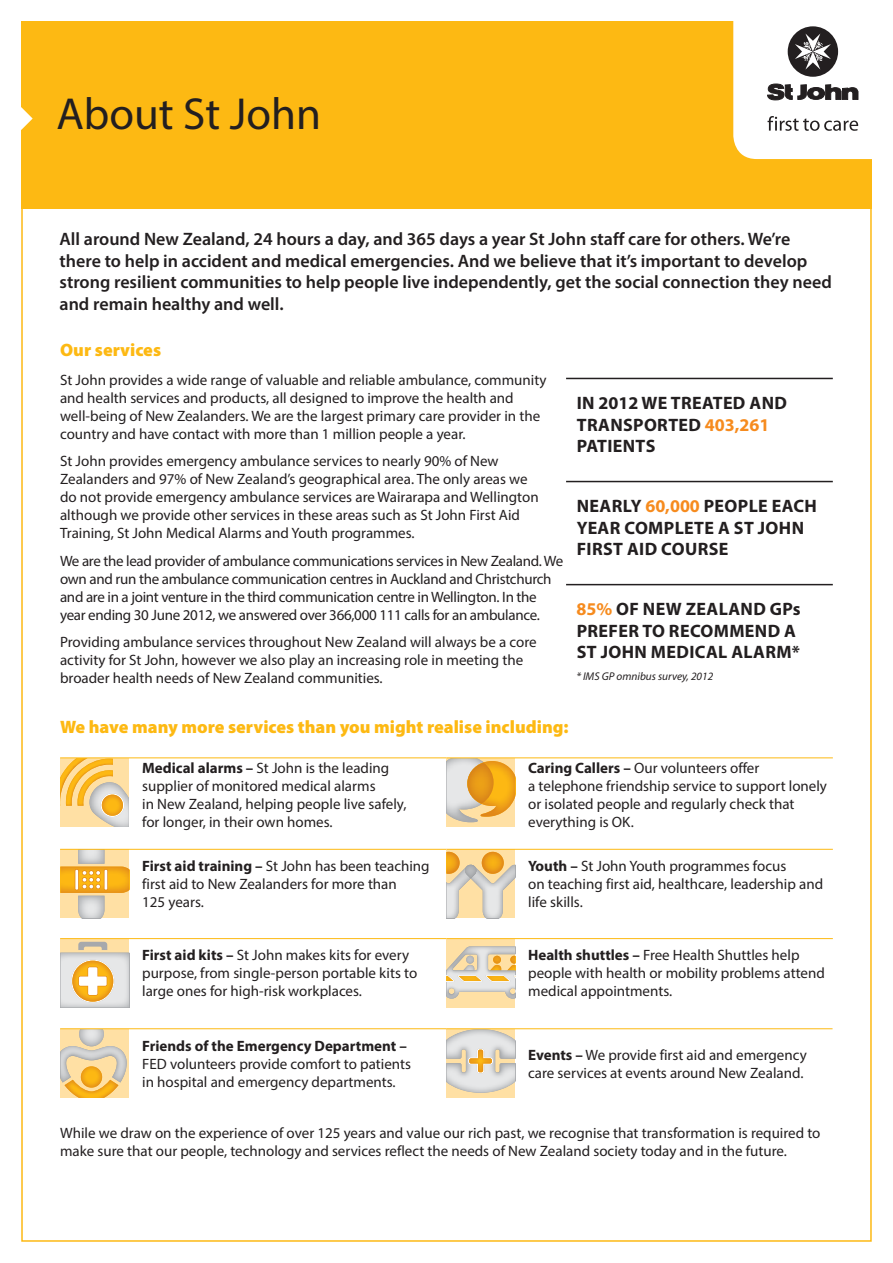
<style>
.page{position:relative;width:893px;height:1263px;background:#fff}
.page>*{position:absolute;margin:0;border:0;box-sizing:border-box;transform-origin:0 0}
.t1{font:45px "Myriad Pro";color:#231f20}
.t2{font:600 18px/21.6px "Myriad Pro";color:#231f20}
.t3{font:700 18px/21.6px "Myriad Pro";letter-spacing:.02em;color:#231f20}
.t4{font:900 18px "Myriad Pro";color:#fdb913}
.t5{font:15px/18px "Myriad Pro";color:#231f20}
.t6{font:15px/18px "Myriad Pro";letter-spacing:-.02em;color:#231f20}
.t7{font:700 15px "Myriad Pro";color:#231f20}
.t8{font:italic 11.25px "Myriad Pro";color:#231f20}
.s1{color:#f68b1e}
.s2{font-weight:700}
</style>
<div class="page">
<div style="left:21px;top:21px;width:851px;height:187px;background:#fdb913"></div>
<hr style="left:566px;top:378px;width:267px;height:1px;background:#231f20">
<hr style="left:566px;top:481px;width:267px;height:1px;background:#231f20">
<hr style="left:566px;top:584px;width:267px;height:1px;background:#231f20">
<div style="left:447px;top:1029px;width:68px;height:68px;background:#ffe0a4"></div>
<svg style="left:447px;top:1029px;width:68px;height:64px"></svg>
<img style="left:469px;top:1049px;width:23px;height:23px">
<svg style="left:60px;top:758px;width:69px;height:69px;background:#f2d18c"></svg>
<img style="left:102px;top:795px;width:21px;height:21px">
<svg style="left:61px;top:850px;width:68px;height:68px;background:#f0c97f"></svg>
<svg style="left:61px;top:1029px;width:67px;height:69px;background:#eece8e"></svg>
<img style="left:79px;top:1029px;width:25px;height:17px">
<div style="left:61px;top:939px;width:68px;height:68px;background:linear-gradient(to right,#f6daa4,#fadca4)"></div>
<svg style="left:61px;top:942px;width:68px;height:65px;background:#e7d5b0"></svg>
<hr style="left:60px;top:757px;width:387px;height:1px;background:#fdb913">
<hr style="left:60px;top:849px;width:387px;height:1px;background:#fdb913">
<hr style="left:60px;top:938px;width:387px;height:1px;background:#fdb913">
<hr style="left:60px;top:1028px;width:387px;height:1px;background:#fdb913">
<div style="left:447px;top:939px;width:68px;height:69px;background:#ffe0a4"></div>
<svg style="left:447px;top:946px;width:68px;height:53px"></svg>
<div style="left:447px;top:758px;width:68px;height:69px;background:#ffe0a4"></div>
<svg style="left:447px;top:758px;width:68px;height:65px"></svg>
<img style="left:467px;top:762px;width:27px;height:42px">
<div style="left:447px;top:849px;width:68px;height:69px;background:#ffe0a4"></div>
<svg style="left:447px;top:852px;width:68px;height:66px"></svg>
<hr style="left:447px;top:757px;width:386px;height:1px;background:#fdb913">
<hr style="left:447px;top:849px;width:386px;height:1px;background:#fdb913">
<hr style="left:447px;top:938px;width:386px;height:1px;background:#fdb913">
<hr style="left:446px;top:1028px;width:386px;height:1px;background:#fdb913">
<svg style="left:733px;top:21px;width:139px;height:138px;background:#dedddc"></svg>
<svg style="left:21px;top:107px;width:12px;height:23px"></svg>
<h1 class="t1" style="left:56px;top:87px;width:266px">About St John</h1>
<p class="t2" style="left:60px;top:228px;width:774px">All around New Zealand, 24 hours a day, and 365 days a year St John staff care for others. We’re there to help in accident and medical emergencies. And we believe that it’s important to develop strong resilient communities to help people live independently, get the social connection they need and remain healthy and well.</p>
<p class="t4" style="left:60px;top:340px;width:103px">Our services</p>
<p class="t5" style="left:60px;top:371px;width:488px">St John provides a wide range of valuable and reliable ambulance, community and health services and products, all designed to improve the health and well-being of New Zealanders. We are the largest primary care provider in the country and have contact with more than 1 million people a year.</p>
<p class="t5" style="left:60px;top:452px;width:480px">St John provides emergency ambulance services to nearly 90% of New Zealanders and 97% of New Zealand’s geographical area. The only areas we do not provide emergency ambulance services are Wairarapa and Wellington although we provide other services in these areas such as St John First Aid Training, St John Medical Alarms and Youth programmes.</p>
<p class="t6" style="left:60px;top:551px;width:505px">We are the lead provider of ambulance communications services in New Zealand. We own and run the ambulance communication centres in Auckland and Christchurch and are in a joint venture in the third communication centre in Wellington. In the year ending 30 June 2012, we answered over 366,000 111 calls for an ambulance.</p>
<p class="t5" style="left:60px;top:633px;width:478px">Providing ambulance services throughout New Zealand will always be a core activity for St John, however we also play an increasing role in meeting the broader health needs of New Zealand communities.</p>
<p class="t3" style="left:577px;top:391px;width:212px">IN 2012 WE TREATED AND<br>TRANSPORTED <span class="s1">403,261<br></span>PATIENTS</p>
<p class="t3" style="left:577px;top:495px;width:242px">NEARLY <span class="s1">60,000</span> PEOPLE EACH<br>YEAR COMPLETE A ST JOHN<br>FIRST AID COURSE</p>
<p class="t3" style="left:577px;top:598px;width:225px"><span class="s1">85%</span> OF NEW ZEALAND GPS<br>PREFER TO RECOMMEND A<br>ST JOHN MEDICAL ALARM*</p>
<p class="t8" style="left:576px;top:670px;width:138px">* IMS GP omnibus survey, 2012</p>
<p class="t4" style="left:60px;top:717px;width:510px">We have many more services than you might realise including:</p>
<p class="t5" style="left:142px;top:759px;width:266px"><span class="s2">MEDICAL ALARMS –</span> St John is the leading supplier of monitored medical alarms<br>in New Zealand, helping people live safely, for longer, in their own homes.</p>
<p class="t5" style="left:142px;top:857px;width:289px"><span class="s2">FIRST AID TRAINING –</span> St John has been teaching first aid to New Zealanders for more than<br>125 years.</p>
<p class="t5" style="left:142px;top:946px;width:277px"><span class="s2">FIRST AID KITS –</span> St John makes kits for every purpose, from single-person portable kits to large ones for high-risk workplaces.</p>
<p class="t5" style="left:528px;top:759px;width:300px"><span class="s2">CARING CALLERS –</span> Our volunteers offer<br>a telephone friendship service to support lonely or isolated people and regularly check that everything is OK.</p>
<p class="t5" style="left:528px;top:857px;width:296px"><span class="s2">YOUTH –</span> St John Youth programmes focus<br>on teaching first aid, healthcare, leadership and life skills.</p>
<p class="t5" style="left:528px;top:946px;width:298px"><span class="s2">HEALTH SHUTTLES –</span> Free Health Shuttles help people with health or mobility problems attend medical appointments.</p>
<p class="t7" style="left:142px;top:1036px;width:266px">FRIENDS OF THE EMERGENCY DEPARTMENT –</p>
<p class="t5" style="left:142px;top:1055px;width:270px">FED volunteers provide comfort to patients in hospital and emergency departments.</p>
<p class="t5" style="left:528px;top:1045px;width:280px"><span class="s2">EVENTS –</span> We provide first aid and emergency care services at events around New Zealand.</p>
<p class="t5" style="left:60px;top:1123px;width:762px">While we draw on the experience of over 125 years and value our rich past, we recognise that transformation is required to make sure that our people, technology and services reflect the needs of New Zealand society today and in the future.</p>
</div>
